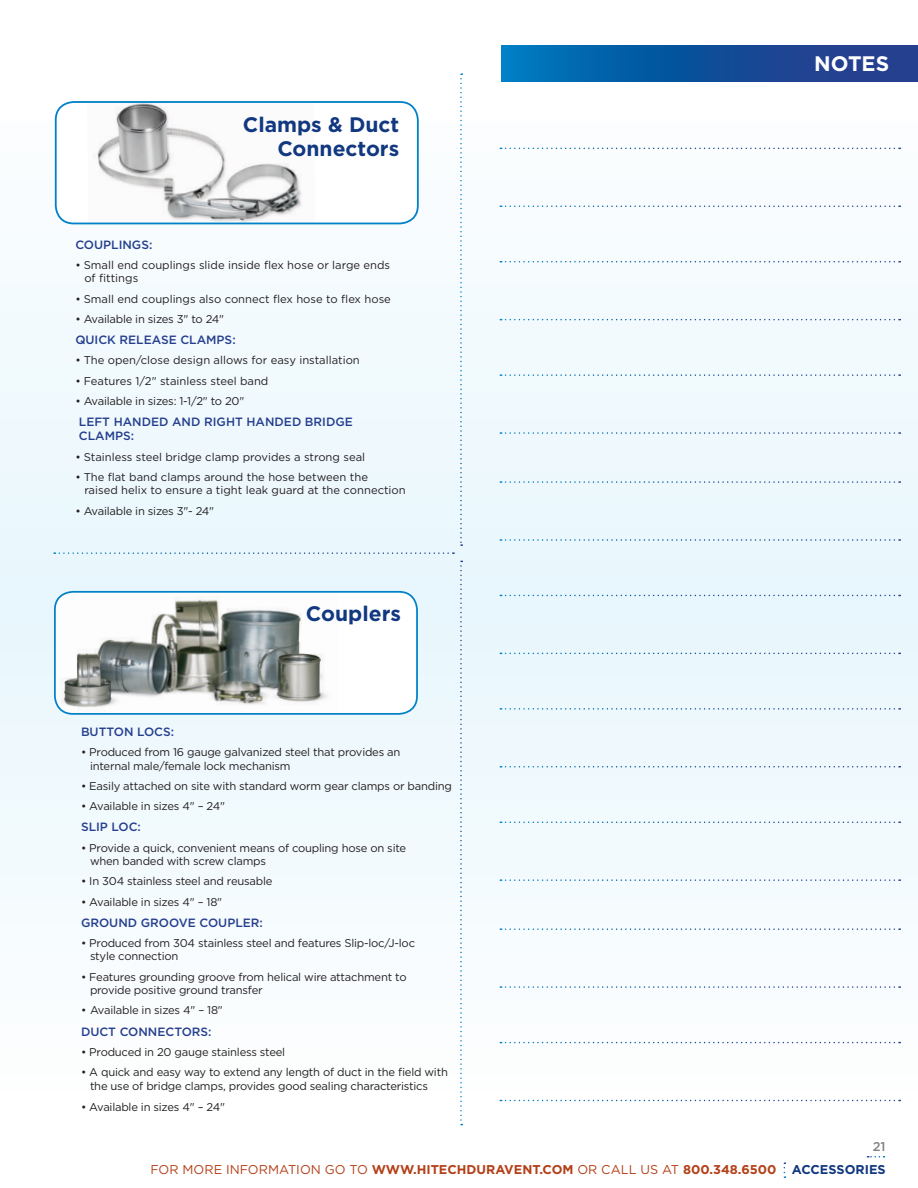
<style>
.page{position:relative;width:918px;height:1188px;background:#fff}
.page>*{position:absolute;margin:0;border:0;box-sizing:border-box;transform-origin:0 0}
.t1{font:700 21px/24px "Gotham HTF";color:#113880;text-align:right}
.t2{font:700 21px "Gotham HTF";color:#fff}
.t3{font:700 12.75px/22.5px "Gotham HTF";color:#b44018;text-align:right}
.t4{font:500 12px/14.4px "Gotham HTF";color:#253f8e}
.t5{font:11.25px/13.5px "Gotham HTF";letter-spacing:-.02em;color:#231f20}
.t6{font:11.25px/13.5px "Gotham HTF";color:#231f20}
.s1{font-weight:500;color:#808285}
.s2{font-weight:400}
.s3{color:#113880}
</style>
<div class="page">
<div style="left:0;top:122px;width:918px;height:969px;background:#f2fafd"></div>
<div style="left:501px;top:45px;width:417px;height:36px;background:linear-gradient(to right,#0074b9,#293484)"></div>
<svg style="left:500px;top:261px;width:400px;height:1px"></svg>
<svg style="left:500px;top:148px;width:400px;height:1px"></svg>
<svg style="left:500px;top:708px;width:400px;height:2px"></svg>
<svg style="left:500px;top:481px;width:400px;height:2px"></svg>
<svg style="left:500px;top:928px;width:400px;height:2px"></svg>
<svg style="left:500px;top:374px;width:400px;height:2px"></svg>
<svg style="left:500px;top:822px;width:400px;height:1px"></svg>
<svg style="left:500px;top:595px;width:400px;height:1px"></svg>
<svg style="left:500px;top:1042px;width:400px;height:1px"></svg>
<svg style="left:500px;top:319px;width:400px;height:1px"></svg>
<svg style="left:500px;top:206px;width:400px;height:1px"></svg>
<svg style="left:500px;top:766px;width:400px;height:2px"></svg>
<svg style="left:500px;top:539px;width:400px;height:2px"></svg>
<svg style="left:500px;top:986px;width:400px;height:2px"></svg>
<svg style="left:500px;top:432px;width:400px;height:2px"></svg>
<svg style="left:500px;top:879px;width:400px;height:2px"></svg>
<svg style="left:500px;top:653px;width:400px;height:1px"></svg>
<svg style="left:500px;top:1100px;width:400px;height:1px"></svg>
<div style="left:56px;top:102px;width:362px;height:121px;background:#fff;border-radius:18px"></div>
<img style="left:94px;top:104px;width:208px;height:117px">
<div style="left:55px;top:101px;width:364px;height:123px;border:2px solid #0081c8;border-radius:18px"></div>
<div style="left:55px;top:592px;width:362px;height:122px;background:#fff;border-radius:18px"></div>
<img style="left:55px;top:592px;width:272px;height:120px">
<div style="left:54px;top:591px;width:364px;height:124px;border:2px solid #0081c8;border-radius:18px"></div>
<svg style="left:867px;top:1156px;width:17px;height:2px"></svg>
<svg style="left:54px;top:552px;width:400px;height:2px"></svg>
<svg style="left:460px;top:561px;width:2px;height:564px"></svg>
<svg style="left:460px;top:73px;width:2px;height:473px"></svg>
<h1 class="t1" style="left:243px;top:112px;width:158px">Clamps &amp; Duct<br>Connectors</h1>
<p class="t4" style="left:75px;top:237px;width:79px">COUPLINGS:</p>
<p class="t6" style="left:84px;top:258px;width:307px;text-indent:-9px">• Small end couplings slide inside flex hose or large ends of fittings</p>
<p class="t6" style="left:75px;top:292px;width:317px">• Small end couplings also connect flex hose to flex hose</p>
<p class="t5" style="left:75px;top:312px;width:150px">• Available in sizes 3" to 24"</p>
<p class="t4" style="left:75px;top:332px;width:162px">QUICK RELEASE CLAMPS:</p>
<p class="t6" style="left:75px;top:353px;width:286px">• The open/close design allows for easy installation</p>
<p class="t6" style="left:75px;top:374px;width:195px">• Features 1/2" stainless steel band</p>
<p class="t5" style="left:75px;top:394px;width:171px">• Available in sizes: 1-1/2" to 20"</p>
<p class="t4" style="left:79px;top:414px;width:275px">LEFT HANDED AND RIGHT HANDED BRIDGE<br>CLAMPS:</p>
<p class="t6" style="left:75px;top:450px;width:291px">• Stainless steel bridge clamp provides a strong seal</p>
<p class="t6" style="left:84px;top:470px;width:323px;text-indent:-9px">• The flat band clamps around the hose between the<br>raised helix to ensure a tight leak guard at the connection</p>
<p class="t5" style="left:75px;top:504px;width:140px">• Available in sizes 3"- 24"</p>
<h1 class="t1" style="left:306px;top:601px;width:97px">Couplers</h1>
<p class="t4" style="left:81px;top:724px;width:95px">BUTTON LOCS:</p>
<p class="t5" style="left:90px;top:745px;width:312px;text-indent:-9px">• Produced from 16 gauge galvanized steel that provides an internal male/female lock mechanism</p>
<p class="t5" style="left:81px;top:779px;width:372px">• Easily attached on site with standard worm gear clamps or banding</p>
<p class="t5" style="left:81px;top:799px;width:146px">• Available in sizes 4" – 24"</p>
<p class="t4" style="left:81px;top:820px;width:61px">SLIP LOC:</p>
<p class="t5" style="left:90px;top:841px;width:318px;text-indent:-9px">• Provide a quick, convenient means of coupling hose on site when banded with screw clamps</p>
<p class="t5" style="left:81px;top:874px;width:193px">• In 304 stainless steel and reusable</p>
<p class="t5" style="left:81px;top:895px;width:143px">• Available in sizes 4" – 18"</p>
<p class="t4" style="left:81px;top:915px;width:183px">GROUND GROOVE COUPLER:</p>
<p class="t5" style="left:90px;top:936px;width:327px;text-indent:-9px">• Produced from 304 stainless steel and features Slip-loc/J-loc style connection</p>
<p class="t5" style="left:90px;top:970px;width:318px;text-indent:-9px">• Features grounding groove from helical wire attachment to provide positive ground transfer</p>
<p class="t5" style="left:81px;top:1004px;width:143px">• Available in sizes 4" – 18"</p>
<p class="t4" style="left:81px;top:1024px;width:132px">DUCT CONNECTORS:</p>
<p class="t5" style="left:81px;top:1045px;width:206px">• Produced in 20 gauge stainless steel</p>
<p class="t5" style="left:90px;top:1065px;width:359px;text-indent:-9px">• A quick and easy way to extend any length of duct in the field with the use of bridge clamps, provides good sealing characteristics</p>
<p class="t5" style="left:81px;top:1101px;width:146px">• Available in sizes 4" – 24"</p>
<h1 class="t2" style="left:814px;top:52px;width:76px">NOTES</h1>
<p class="t3" style="left:150px;top:1135px;width:737px"><span class="s1">21<br></span><span class="s2">FOR MORE INFORMATION GO TO</span> WWW.HITECHDURAVENT.COM <span class="s2">OR CALL US AT</span> 800.348.6500 <span class="s3">ACCESSORIES</span></p>
</div>
